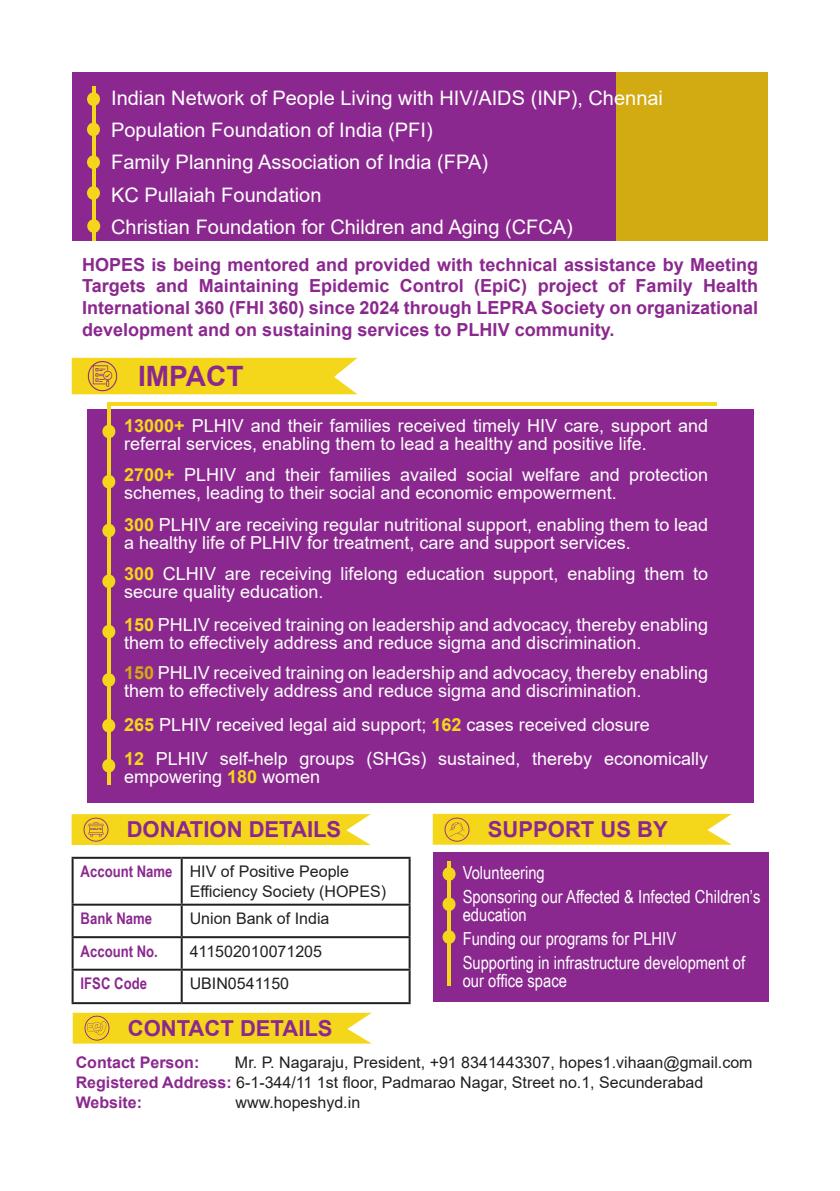
<style>
.page{position:relative;width:840px;height:1191px;background:#fff}
.page>*{position:absolute;margin:0;border:0;box-sizing:border-box;transform-origin:0 0}
.t1{font:700 28px "Arial";color:#8b288f}
.t2{font:700 22px "Arial";color:#8b288f}
.t3{font:20px "Arial";color:#fff}
.t4{font:18px/18px "Arial";color:#fff}
.t5{font:700 18px/21.6px "Arial";color:#8b288f;text-align:justify}
.t6{font:18px/18px "Arial Narrow";color:#fff}
.t7{font:16px "Arial";color:#231f20}
.t8{font:700 16px "Arial Narrow";color:#8b288f}
.t9{font:700 16px "Arial";color:#8b288f}
.s1{font-weight:700;color:#f4d71a}
.s2{font-weight:700;color:#d2aa11}
.s3{font-weight:700;color:#8b288f}
</style>
<div class="page">
<div style="left:201px;top:72px;width:566px;height:169px;background:#d2aa11"></div>
<div style="left:72px;top:72px;width:543px;height:169px;background:#8b288f"></div>
<div style="left:72px;top:358px;width:285px;height:36px;background:#f4d71a"></div>
<img style="left:86px;top:360px;width:32px;height:32px">
<hr style="left:107px;top:402px;width:609px;height:4px;background:#f4d71a">
<div style="left:87px;top:409px;width:665px;height:393px;background:#8b288f"></div>
<hr style="left:107px;top:402px;width:4px;height:383px;background:#f4d71a">
<div style="left:102px;top:424px;width:13px;height:14px;background:#f4d71a;border-radius:50%"></div>
<div style="left:102px;top:475px;width:13px;height:13px;background:#f4d71a;border-radius:50%"></div>
<div style="left:102px;top:523px;width:13px;height:14px;background:#f4d71a;border-radius:50%"></div>
<div style="left:102px;top:574px;width:13px;height:14px;background:#f4d71a;border-radius:50%"></div>
<div style="left:102px;top:625px;width:13px;height:13px;background:#f4d71a;border-radius:50%"></div>
<div style="left:102px;top:673px;width:13px;height:14px;background:#f4d71a;border-radius:50%"></div>
<div style="left:102px;top:719px;width:13px;height:13px;background:#f4d71a;border-radius:50%"></div>
<div style="left:102px;top:759px;width:13px;height:13px;background:#f4d71a;border-radius:50%"></div>
<hr style="left:92px;top:86px;width:3px;height:155px;background:#f4d71a">
<div style="left:87px;top:92px;width:13px;height:14px;background:#f4d71a;border-radius:50%"></div>
<div style="left:87px;top:123px;width:13px;height:13px;background:#f4d71a;border-radius:50%"></div>
<div style="left:87px;top:155px;width:13px;height:14px;background:#f4d71a;border-radius:50%"></div>
<div style="left:87px;top:186px;width:13px;height:14px;background:#f4d71a;border-radius:50%"></div>
<div style="left:87px;top:219px;width:13px;height:14px;background:#f4d71a;border-radius:50%"></div>
<svg style="left:73px;top:1012px;width:298px;height:31px;background:#f4d929"></svg>
<img style="left:84px;top:1015px;width:26px;height:26px">
<hr style="left:72px;top:856px;width:110px;height:2px;background:#231f20">
<hr style="left:72px;top:858px;width:2px;height:45px;background:#231f20">
<hr style="left:182px;top:856px;width:228px;height:2px;background:#231f20">
<hr style="left:181px;top:858px;width:2px;height:45px;background:#231f20">
<hr style="left:408px;top:858px;width:2px;height:45px;background:#231f20">
<hr style="left:72px;top:903px;width:110px;height:2px;background:#231f20">
<hr style="left:72px;top:905px;width:2px;height:31px;background:#231f20">
<hr style="left:182px;top:903px;width:228px;height:2px;background:#231f20">
<hr style="left:181px;top:905px;width:2px;height:31px;background:#231f20">
<hr style="left:408px;top:905px;width:2px;height:31px;background:#231f20">
<hr style="left:72px;top:936px;width:110px;height:2px;background:#231f20">
<hr style="left:72px;top:938px;width:2px;height:30px;background:#231f20">
<hr style="left:182px;top:936px;width:228px;height:2px;background:#231f20">
<hr style="left:181px;top:938px;width:2px;height:30px;background:#231f20">
<hr style="left:408px;top:938px;width:2px;height:30px;background:#231f20">
<hr style="left:72px;top:968px;width:110px;height:2px;background:#231f20">
<hr style="left:72px;top:970px;width:2px;height:32px;background:#231f20">
<hr style="left:182px;top:968px;width:228px;height:2px;background:#231f20">
<hr style="left:181px;top:970px;width:2px;height:32px;background:#231f20">
<hr style="left:408px;top:970px;width:2px;height:32px;background:#231f20">
<hr style="left:72px;top:1002px;width:110px;height:2px;background:#231f20">
<hr style="left:182px;top:1002px;width:228px;height:2px;background:#231f20">
<svg style="left:72px;top:814px;width:298px;height:31px;background:#f4d824"></svg>
<img style="left:83px;top:816px;width:26px;height:26px">
<div style="left:432px;top:814px;width:299px;height:30px;background:#f4d71a"></div>
<img style="left:443px;top:816px;width:27px;height:26px">
<div style="left:432px;top:853px;width:336px;height:149px;background:#8b288f"></div>
<hr style="left:447px;top:861px;width:3px;height:124px;background:#f4d71a">
<div style="left:442px;top:867px;width:13px;height:13px;background:#f4d71a;border-radius:50%"></div>
<div style="left:442px;top:897px;width:13px;height:14px;background:#f4d71a;border-radius:50%"></div>
<div style="left:442px;top:930px;width:13px;height:14px;background:#f4d71a;border-radius:50%"></div>
<p class="t3" style="left:111px;top:85px;width:553px">Indian Network of People Living with HIV/AIDS (INP), Chennai</p>
<p class="t3" style="left:111px;top:117px;width:323px">Population Foundation of India (PFI)</p>
<p class="t3" style="left:111px;top:149px;width:378px">Family Planning Association of India (FPA)</p>
<p class="t3" style="left:111px;top:181px;width:212px">KC Pullaiah Foundation</p>
<p class="t3" style="left:111px;top:213px;width:463px">Christian Foundation for Children and Aging (CFCA)</p>
<p class="t5" style="left:82px;top:254px;width:677px">HOPES is being mentored and provided with technical assistance by Meeting Targets and Maintaining Epidemic Control (EpiC) project of Family Health International 360 (FHI 360) since 2024 through LEPRA Society on organizational development and on sustaining services to PLHIV community.</p>
<p class="t1" style="left:138px;top:356px;width:107px">IMPACT</p>
<p class="t4" style="left:124px;top:417px;width:585px"><span class="s1">13000+</span> PLHIV and their families received timely HIV care, support and referral services, enabling them to lead a healthy and positive life.</p>
<p class="t4" style="left:124px;top:465px;width:585px"><span class="s1">2700+</span> PLHIV and their families availed social welfare and protection schemes, leading to their social and economic empowerment.</p>
<p class="t4" style="left:124px;top:515px;width:585px"><span class="s1">300</span> PLHIV are receiving regular nutritional support, enabling them to lead a healthy life of PLHIV for treatment, care and support services.</p>
<p class="t4" style="left:124px;top:565px;width:585px"><span class="s1">300</span> CLHIV are receiving lifelong education support, enabling them to secure quality education.</p>
<p class="t4" style="left:124px;top:615px;width:585px"><span class="s1">150</span> PHLIV received training on leadership and advocacy, thereby enabling them to effectively address and reduce sigma and discrimination.</p>
<p class="t4" style="left:124px;top:663px;width:585px"><span class="s2">150</span> PHLIV received training on leadership and advocacy, thereby enabling them to effectively address and reduce sigma and discrimination.</p>
<p class="t4" style="left:124px;top:715px;width:527px"><span class="s1">265</span> PLHIV received legal aid support; <span class="s1">162</span> cases received closure</p>
<p class="t4" style="left:124px;top:749px;width:585px"><span class="s1">12</span> PLHIV self-help groups (SHGs) sustained, thereby economically empowering <span class="s1">180</span> women</p>
<p class="t2" style="left:127px;top:814px;width:216px">DONATION DETAILS</p>
<p class="t2" style="left:487px;top:813px;width:181px">SUPPORT US BY</p>
<p class="t6" style="left:462px;top:863px;width:84px">Volunteering</p>
<p class="t6" style="left:462px;top:887px;width:299px">Sponsoring our Affected &amp; Infected Children’s education</p>
<p class="t6" style="left:462px;top:929px;width:215px">Funding our programs for PLHIV</p>
<p class="t6" style="left:462px;top:953px;width:284px">Supporting in infrastructure development of our office space</p>
<p class="t8" style="left:81px;top:859px;width:93px">Account Name</p>
<p class="t7" style="left:190px;top:860px;width:161px">HIV of Positive People</p>
<p class="t7" style="left:190px;top:880px;width:198px">Efficiency Society (HOPES)</p>
<p class="t8" style="left:81px;top:906px;width:73px">Bank Name</p>
<p class="t7" style="left:190px;top:907px;width:141px">Union Bank of India</p>
<p class="t8" style="left:81px;top:939px;width:79px">Account No.</p>
<p class="t7" style="left:190px;top:940px;width:134px">411502010071205</p>
<p class="t8" style="left:81px;top:971px;width:68px">IFSC Code</p>
<p class="t7" style="left:190px;top:972px;width:101px">UBIN0541150</p>
<p class="t2" style="left:128px;top:1012px;width:206px">CONTACT DETAILS</p>
<p class="t9" style="left:76px;top:1051px;width:125px">Contact Person:</p>
<p class="t7" style="left:235px;top:1051px;width:519px">Mr. P. Nagaraju, President, +91 8341443307, hopes1.vihaan@gmail.com</p>
<p class="t7" style="left:76px;top:1071px;width:629px"><span class="s3">Registered Address:</span> 6-1-344/11 1st floor, Padmarao Nagar, Street no.1, Secunderabad</p>
<p class="t9" style="left:76px;top:1091px;width:68px">Website:</p>
<p class="t7" style="left:235px;top:1091px;width:126px">www.hopeshyd.in</p>
</div>
